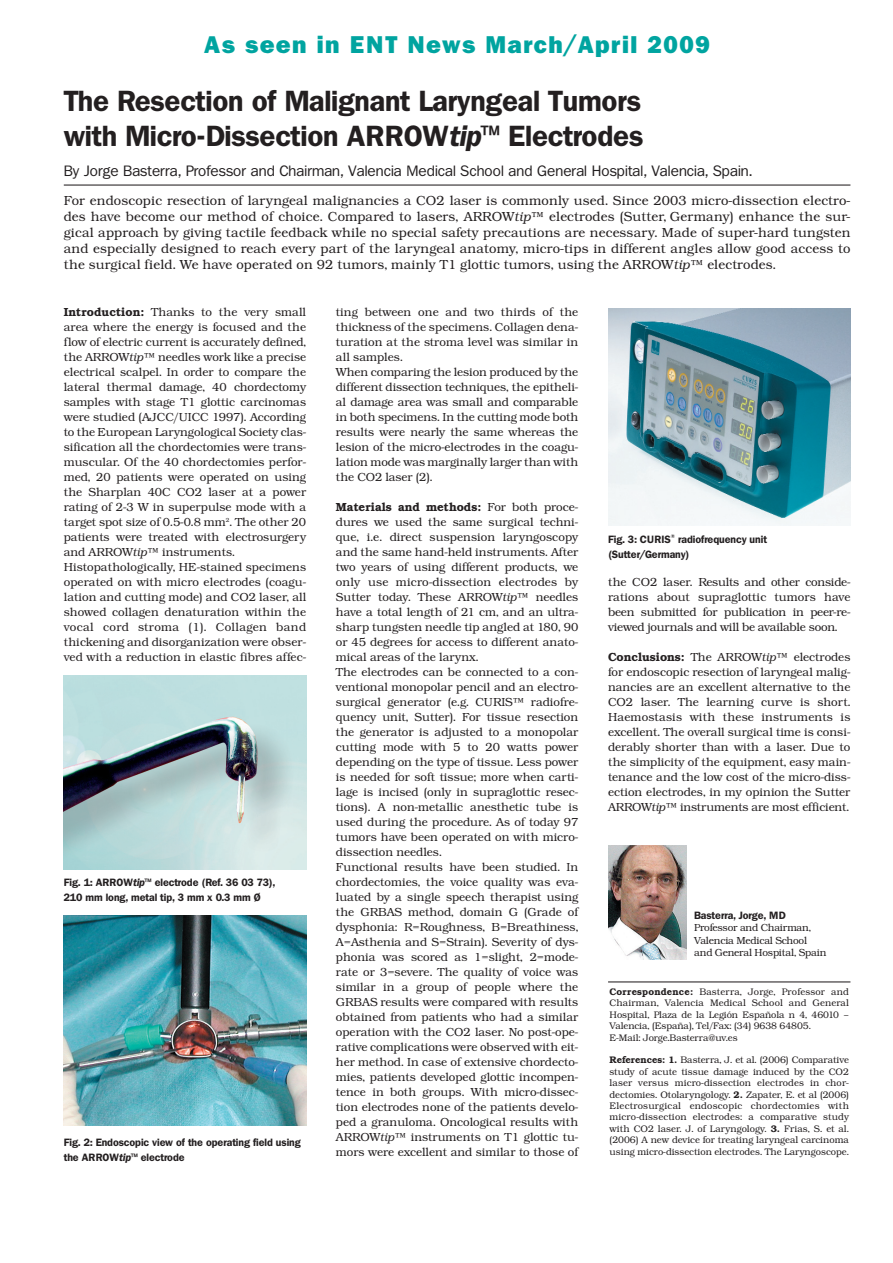
<style>
.page{position:relative;width:893px;height:1263px;background:#fff}
.page>*{position:absolute;margin:0;border:0;box-sizing:border-box;transform-origin:0 0}
.t1{font:600 28.8px/34.5px "Franklin ITCBQ";letter-spacing:-.01em;color:#231f20}
.t2{font:800 24px "Franklin ITCBQ";letter-spacing:.06em;color:#00a4a0}
.t3{font:15px "Franklin ITCBQ";letter-spacing:.005em;color:#231f20}
.t4{font:300 13.5px/16.2px "Bookman Itc T";letter-spacing:.01em;color:#231f20;text-align:justify}
.t5{font:300 12px/15px "Bookman Itc T";color:#231f20}
.t6{font:600 10.5px/14.9px "Franklin ITCBQ";letter-spacing:-.005em;color:#231f20}
.t7{font:300 10.5px/12.6px "Bookman Itc T";letter-spacing:-.02em;color:#231f20}
.t8{font:600 10.5px "Franklin ITCBQ";letter-spacing:.015em;color:#231f20}
.t9{font:300 9.75px/11.4px "Bookman Itc T";color:#231f20}
.t10{font:600 5.25px "Franklin ITCBQ";color:#231f20}
.s1{font-style:italic}
.s2{font-weight:600}
</style>
<div class="page">
<img style="left:64px;top:676px;width:242px;height:193px">
<img style="left:608px;top:308px;width:242px;height:218px">
<hr style="left:64px;top:185px;width:786px;height:1px;background:#231f20">
<hr style="left:608px;top:981px;width:242px;height:1px;background:#231f20">
<img style="left:608px;top:845px;width:79px;height:114px">
<img style="left:64px;top:916px;width:242px;height:210px">
<h2 class="t2" style="left:204px;top:35px;width:507px">As seen in ENT News March/April 2009</h2>
<h1 class="t1" style="left:64px;top:87px;width:581px">The Resection of Malignant Laryngeal Tumors with Micro-Dissection ARROW<span class="s1">tip</span>™ Electrodes</h1>
<p class="t3" style="left:64px;top:166px;width:690px">By Jorge Basterra, Professor and Chairman, Valencia Medical School and General Hospital, Valencia, Spain.</p>
<p class="t4" style="left:64px;top:193px;width:788px">For endoscopic resection of laryngeal malignancies a CO2 laser is commonly used. Since 2003 micro-dissection electro&shy;des have become our method of choice. Compared to lasers, ARROW<span class="s1">tip</span>™ electrodes (Sutter, Germany) enhance the sur&shy;gical approach by giving tactile feedback while no special safety precautions are necessary. Made of super-hard tungsten and especially designed to reach every part of the laryngeal anatomy, micro-tips in different angles allow good access to the surgical field. We have operated on 92 tumors, mainly T1 glottic tumors, using the ARROW<span class="s1">tip</span>™ electrodes.</p>
<p class="t5" style="left:64px;top:305px;width:244px"><span class="s2">Introduction:</span> Thanks to the very small area where the energy is focused and the flow of electric current is accurately defined, the ARROW<span class="s1">tip</span>™ needles work like a precise electrical scalpel. In order to compare the lateral thermal damage, 40 chordectomy samples with stage T1 glottic carcinomas were stu died (AJCC/UICC 1997). According to the Euro pean Laryngological Society clas&shy;sification all the chordectomies were trans&shy;muscular. Of the 40 chordectomies perfor&shy;med, 20 patients were operated on using the Sharplan 40C CO2 laser at a power rating of 2-3 W in superpulse mode with a target spot size of 0.5-0.8 mm<sup>2</sup>. The other 20 patients were treated with electrosurgery and ARROW<span class="s1">tip</span>™ instruments.<br>Histopathologically, HE-stained specimens operated on with micro electrodes (coagu&shy;lation and cutting mode) and CO2 laser, all showed collagen denaturation within the vocal cord stroma (1). Collagen band thickening and disorganization were obser&shy;ved with a reduction in elastic fibres affec-</p>
<p class="t5" style="left:336px;top:305px;width:244px">ting between one and two thirds of the thickness of the specimens. Collagen dena&shy;turation at the stroma level was similar in all samples.<br>When comparing the lesion produced by the different dissection techniques, the epitheli&shy;al damage area was small and comparable in both specimens. In the cutting mode both results were nearly the same whereas the lesion of the micro-electrodes in the coagu&shy;lation mode was marginally larger than with the CO2 laser (2).</p>
<p class="t5" style="left:336px;top:500px;width:244px"><span class="s2">Materials and methods:</span> For both proce - dures we used the same surgical techni - que, i.e. direct suspension laryngoscopy and the same hand-held instruments. After two years of using different products, we only use micro-dissection electrodes by Sutter today. These ARROW<span class="s1">tip</span>™ needles have a total length of 21 cm, and an ultra&shy;sharp tungsten needle tip angled at 180, 90 or 45 degrees for access to different anato&shy;mical areas of the larynx.<br>The electrodes can be connected to a con&shy;ventional monopolar pencil and an electro&shy;surgical generator (e.g. CURIS™ radiofre&shy;quency unit, Sutter). For tissue resection the generator is adjusted to a monopolar cutting mode with 5 to 20 watts power depending on the type of tissue. Less power is needed for soft tissue; more when carti - lage is incised (only in supraglottic resec&shy;tions). A non-metallic anesthetic tube is used during the procedure. As of today 97 tumors have been operated on with micro&shy;dissection needles.<br>Functional results have been studied. In chordectomies, the voice quality was eva&shy;luated by a single speech therapist using the GRBAS method, domain G (Grade of dysphonia: R=Roughness, B=Breathiness, A=Asthenia and S=Strain). Severity of dys&shy;phonia was scored as 1=slight, 2=mode&shy;ra te or 3=severe. The quality of voice was si mi l ar in a group of people where the GRBAS results were compared with re sults obtained from patients who had a si milar operation with the CO2 laser. No post-ope&shy;rative complications were ob served with eit&shy;her method. In case of ex ten sive chordecto&shy;mies, patients developed glottic incompen&shy;tence in both groups. With micro-dissec&shy;tion electrodes none of the patients develo&shy;ped a granuloma. Oncological results with ARROW <span class="s1">tip</span>™ instruments on T1 glottic tu - mors were excellent and similar to those of</p>
<p class="t6" style="left:64px;top:876px;width:213px">Fig. 1: ARROW<span class="s1">tip</span>™ electrode (Ref. 36 03 73),<br>210 mm long, metal tip, 3 mm x 0.3 mm Ø</p>
<p class="t6" style="left:64px;top:1135px;width:239px">Fig. 2: Endoscopic view of the operating field using the ARROW<span class="s1">tip</span>™ electrode</p>
<p class="t8" style="left:608px;top:535px;width:64px">Fig. 3: CURIS</p>
<p class="t10" style="left:671px;top:534px;width:6px">®</p>
<p class="t6" style="left:608px;top:532px;width:160px;text-indent:70px">radiofrequency unit (Sutter/Germany)</p>
<p class="t5" style="left:608px;top:575px;width:244px;text-align:justify">the CO2 laser. Results and other conside&shy;rations about supraglottic tumors have been submitted for publication in peer-re - viewed journals and will be available soon.</p>
<p class="t5" style="left:608px;top:650px;width:244px;text-align:justify"><span class="s2">Conclusions:</span> The ARROW<span class="s1">tip</span>™ electrodes for endoscopic resection of laryngeal malig&shy;nancies are an excellent alternative to the CO2 laser. The learning curve is short.<br>Haemostasis with these instruments is excellent. The overall surgical time is consi&shy;derably shorter than with a laser. Due to the simplicity of the equipment, easy main&shy;tenance and the low cost of the micro-diss&shy;ection electrodes, in my opinion the Sutter ARROW<span class="s1">tip</span>™ instruments are most efficient.</p>
<p class="t6" style="left:694px;top:909px;width:93px">Basterra, Jorge, MD</p>
<p class="t7" style="left:694px;top:922px;width:134px">Professor and Chairman,<br>Valencia Medical School and General Hospital, Spain</p>
<p class="t9" style="left:610px;top:987px;width:241px"><span class="s2">Correspondence:</span> Basterra, Jorge, Professor and Chair man, Valencia Medical School and General Hos pital, Plaza de la Legión Española n 4, 46010 – Valen cia, (España), Tel/Fax: (34) 9638 64805.<br>E-Mail: Jorge.Basterra@uv.es</p>
<p class="t9" style="left:610px;top:1055px;width:241px;text-align:justify"><span class="s2">References: 1.</span> Basterra, J. et al. (2006) Compa ra tive study of acute tissue damage induced by the CO2 laser versus micro-dissection electrodes in chor - dectomies. Otolaryngology. <span class="s2">2.</span> Zapater, E. et al (2006)<br>Electrosurgical endoscopic chordectomies with micro-dissection electrodes: a comparative study with CO2 laser. J. of Laryngology. <span class="s2">3.</span> Frias, S. et al. (2006) A new device for treating laryngeal carcinoma using micro-dissection electrodes. The Laryngoscope.</p>
</div>
